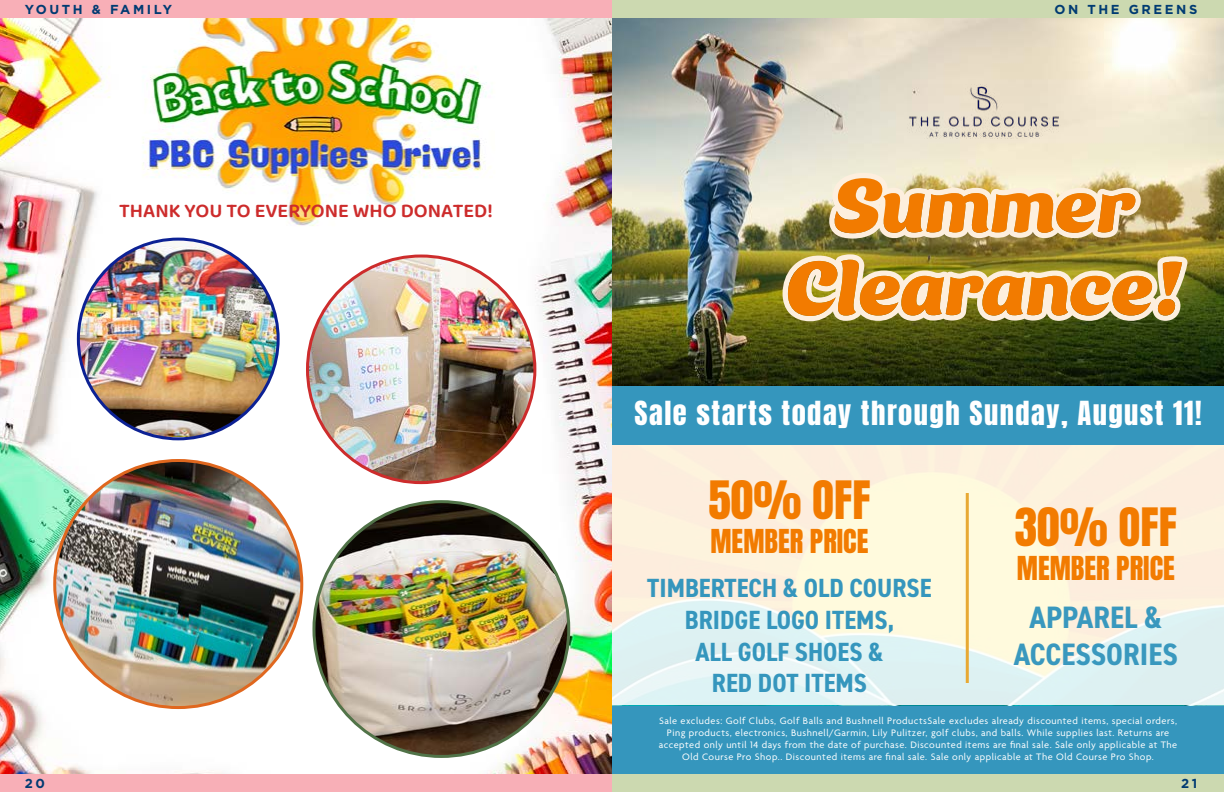
<style>
.page{position:relative;width:1224px;height:792px;background:#fff}
.page>*{position:absolute;margin:0;border:0;box-sizing:border-box;transform-origin:0 0}
.t1{font:74.6px/82.7px "Ice Cream Slant";color:#f27b00;text-align:center}
.t2{font:44.9px "Anton";color:#f27b00}
.t3{font:700 condensed 31px/37.2px "DIN2014";color:#3998be;text-align:center}
.t4{font:28.2px "Anton";letter-spacing:.05em;color:#fff}
.t5{font:28px "Anton";color:#f27b00}
.t6{font:700 condensed 26.4px/31.6px "DIN2014";color:#3596bd;text-align:center}
.t7{font:600 20px "Baloo Paaji 2";color:#cd2c2c}
.t8{font:700 13px "Gotham";letter-spacing:.2em;color:#003b72}
.t9{font:10.1px/12.2px "Agenda";letter-spacing:.05em;color:#fff;text-align:center}
</style>
<div class="page">
<div style="left:612px;top:0;width:612px;height:18px;background:#ccd9b0"></div>
<div style="left:612px;top:774px;width:612px;height:18px;background:#ccd9b0"></div>
<div style="left:0;top:0;width:612px;height:18px;background:#f8afb7"></div>
<div style="left:0;top:774px;width:612px;height:18px;background:#f8afb7"></div>
<img style="left:0;top:18px;width:612px;height:756px">
<img style="left:78px;top:239px;width:200px;height:198px">
<img style="left:55px;top:460px;width:247px;height:248px;border-radius:124px">
<img style="left:314px;top:502px;width:255px;height:254px;border-radius:127px">
<img style="left:308px;top:256px;width:227px;height:227px">
<div style="left:612px;top:18px;width:612px;height:756px;background:#3596bd"></div>
<img style="left:612px;top:18px;width:612px;height:367px">
<img style="left:783px;top:173px;width:405px;height:148px">
<img style="left:908px;top:85px;width:153px;height:54px">
<svg style="left:612px;top:446px;width:612px;height:259px;background:#f4f2e3"></svg>
<hr style="left:966px;top:493px;width:3px;height:190px;background:#e8a933">
<p class="t8" style="left:25px;top:1px;width:149px">YOUTH &amp; FAMILY</p>
<h3 class="t7" style="left:119px;top:198px;width:375px">THANK YOU TO EVERYONE WHO DONATED!</h3>
<p class="t8" style="left:25px;top:775px;width:22px">20</p>
<p class="t8" style="left:1054px;top:1px;width:144px">ON THE GREENS</p>
<h1 class="t1" style="left:785px;top:157px;width:400px">Summer<br>Clearance!</h1>
<h3 class="t4" style="left:635px;top:399px;width:568px">Sale starts today through Sunday, August 11!</h3>
<h2 class="t2" style="left:708px;top:478px;width:164px">50% OFF</h2>
<h3 class="t5" style="left:710px;top:527px;width:159px">MEMBER PRICE</h3>
<h3 class="t6" style="left:647px;top:572px;width:286px">TIMBERTECH &amp; OLD COURSE<br>BRIDGE LOGO ITEMS,<br>ALL GOLF SHOES &amp;<br>RED DOT ITEMS</h3>
<h2 class="t2" style="left:1015px;top:504px;width:164px">30% OFF</h2>
<h3 class="t5" style="left:1017px;top:553px;width:159px">MEMBER PRICE</h3>
<h3 class="t3" style="left:1014px;top:598px;width:166px">APPAREL &amp;<br>ACCESSORIES</h3>
<p class="t9" style="left:659px;top:715px;width:520px">Sale excludes: Golf Clubs, Golf Balls and Bushnell ProductsSale excludes already discounted items, special orders, Ping products, electronics, Bushnell/Garmin, Lily Pulitzer, golf clubs, and balls. While supplies last. Returns are accepted only until 14 days from the date of purchase. Discounted items are final sale. Sale only applicable at The Old Course Pro Shop.. Discounted items are final sale. Sale only applicable at The Old Course Pro Shop.</p>
<p class="t8" style="left:1181px;top:775px;width:18px">21</p>
</div>
